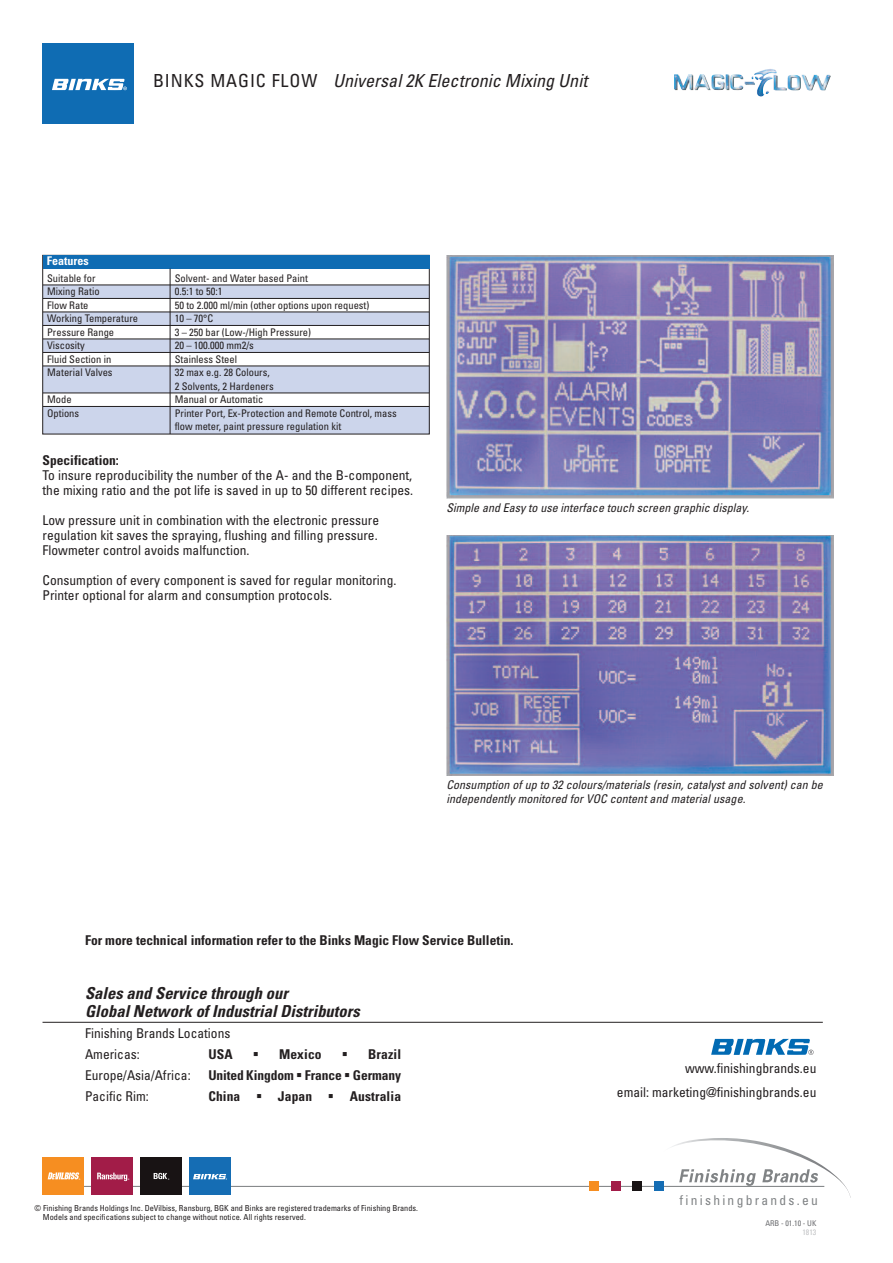
<style>
.page{position:relative;width:893px;height:1263px;background:#fff}
.page>*{position:absolute;margin:0;border:0;box-sizing:border-box;transform-origin:0 0}
.t1{font:italic condensed 18px "Univers";letter-spacing:.005em;color:#231f20}
.t2{font:italic 700 condensed 16.5px/18px "Univers";letter-spacing:.005em;color:#231f20}
.t3{font:condensed 13.5px/15px "Univers";color:#231f20}
.t4{font:700 condensed 13.5px/21px "Univers";color:#231f20;text-align:justify}
.t5{font:condensed 13.5px "Univers";letter-spacing:.17em;color:#808385}
.t6{font:italic condensed 12px/13.5px "Univers";letter-spacing:.005em;color:#231f20}
.t7{font:700 condensed 12px "Univers";color:#fff}
.t8{font:condensed 10.5px/13.5px "Univers";color:#231f20}
.t9{font:condensed 8.25px/9px "Univers";color:#231f20}
.t10{font:condensed 7.8px "Univers";color:#6c6d70}
.t11{font:condensed 7.8px "Univers";color:#c1c2c4}
.s1{font-style:normal}
</style>
<div class="page">
<div style="left:43px;top:285px;width:386px;height:13px;background:#ccd5eb"></div>
<div style="left:43px;top:312px;width:386px;height:13px;background:#ccd5eb"></div>
<div style="left:43px;top:339px;width:386px;height:13px;background:#ccd5eb"></div>
<div style="left:43px;top:366px;width:386px;height:27px;background:#ccd5eb"></div>
<div style="left:43px;top:406px;width:386px;height:28px;background:#ccd5eb"></div>
<hr style="left:43px;top:285px;width:386px;height:1px;background:#231f20">
<hr style="left:43px;top:298px;width:386px;height:1px;background:#231f20">
<hr style="left:43px;top:312px;width:386px;height:1px;background:#231f20">
<hr style="left:43px;top:325px;width:386px;height:1px;background:#231f20">
<hr style="left:43px;top:339px;width:386px;height:1px;background:#231f20">
<hr style="left:43px;top:352px;width:386px;height:1px;background:#231f20">
<hr style="left:43px;top:366px;width:386px;height:1px;background:#231f20">
<hr style="left:43px;top:393px;width:386px;height:1px;background:#231f20">
<hr style="left:43px;top:406px;width:386px;height:1px;background:#231f20">
<div style="left:43px;top:255px;width:386px;height:14px;background:#0f6cb3"></div>
<hr style="left:43px;top:1022px;width:780px;height:1px;background:#231f20">
<svg style="left:711px;top:1039px;width:103px;height:16px"></svg>
<hr style="left:63px;top:1186px;width:761px;height:1px;background:#808385">
<div style="left:589px;top:1182px;width:10px;height:9px;background:#f68e21"></div>
<div style="left:611px;top:1182px;width:9px;height:9px;background:#a21c48"></div>
<div style="left:633px;top:1182px;width:9px;height:9px;background:#181314"></div>
<div style="left:654px;top:1182px;width:9px;height:9px;background:#156db4"></div>
<img style="left:663px;top:1138px;width:187px;height:58px">
<svg style="left:679px;top:1169px;width:77px;height:17px"></svg>
<svg style="left:762px;top:1169px;width:56px;height:13px"></svg>
<div style="left:140px;top:1157px;width:41px;height:38px;background:#181314"></div>
<svg style="left:154px;top:1173px;width:15px;height:7px"></svg>
<div style="left:189px;top:1157px;width:41px;height:38px;background:#156db4"></div>
<svg style="left:193px;top:1174px;width:34px;height:6px"></svg>
<div style="left:91px;top:1157px;width:42px;height:38px;background:#a21c48"></div>
<svg style="left:97px;top:1172px;width:32px;height:9px"></svg>
<div style="left:43px;top:1157px;width:41px;height:38px;background:#f68e21"></div>
<svg style="left:48px;top:1172px;width:32px;height:8px"></svg>
<div style="left:43px;top:43px;width:91px;height:80px;background:#0f6cb3"></div>
<svg style="left:52px;top:79px;width:75px;height:11px"></svg>
<img style="left:446px;top:255px;width:387px;height:244px">
<img style="left:446px;top:536px;width:387px;height:240px">
<img style="left:674px;top:69px;width:157px;height:28px">
<hr style="left:170px;top:269px;width:1px;height:165px;background:#231f20">
<h1 class="t1" style="left:153px;top:74px;width:436px"><span class="s1">BINKS MAGIC FLOW</span> Universal 2K Electronic Mixing Unit</h1>
<p class="t7" style="left:47px;top:256px;width:43px">Features</p>
<p class="t8" style="left:47px;top:272px;width:50px">Suitable for</p>
<p class="t8" style="left:175px;top:272px;width:135px">Solvent- and Water based Paint</p>
<p class="t8" style="left:47px;top:285px;width:54px">Mixing Ratio</p>
<p class="t8" style="left:175px;top:285px;width:49px">0.5:1 to 50:1</p>
<p class="t8" style="left:47px;top:299px;width:43px">Flow Rate</p>
<p class="t8" style="left:175px;top:299px;width:196px">50 to 2.000 ml/min (other options upon request)</p>
<p class="t8" style="left:47px;top:312px;width:92px">Working Temperature</p>
<p class="t8" style="left:175px;top:312px;width:40px">10 – 70°C</p>
<p class="t8" style="left:47px;top:326px;width:69px">Pressure Range</p>
<p class="t8" style="left:175px;top:326px;width:138px">3 – 250 bar (Low-/High Pressure)</p>
<p class="t8" style="left:47px;top:339px;width:39px">Viscosity</p>
<p class="t8" style="left:175px;top:339px;width:81px">20 – 100.000 mm2/s</p>
<p class="t8" style="left:47px;top:353px;width:66px">Fluid Section in</p>
<p class="t8" style="left:175px;top:353px;width:64px">Stainless Steel</p>
<p class="t8" style="left:47px;top:366px;width:67px">Material Valves</p>
<p class="t8" style="left:175px;top:366px;width:101px">32 max e.g. 28 Colours,<br>2 Solvents, 2 Hardeners</p>
<p class="t8" style="left:47px;top:393px;width:26px">Mode</p>
<p class="t8" style="left:175px;top:393px;width:90px">Manual or Automatic</p>
<p class="t8" style="left:47px;top:407px;width:34px">Options</p>
<p class="t8" style="left:175px;top:407px;width:224px">Printer Port, Ex-Protection and Remote Control, mass flow meter, paint pressure regulation kit</p>
<p class="t4" style="left:43px;top:451px;width:78px">Specification:</p>
<p class="t3" style="left:43px;top:469px;width:372px">To insure reproducibility the number of the A- and the B-component, the mixing ratio and the pot life is saved in up to 50 different recipes.</p>
<p class="t3" style="left:43px;top:514px;width:338px;text-align:justify">Low pressure unit in combination with the electronic pressure regulation kit saves the spraying, flushing and filling pressure.<br>Flowmeter control avoids malfunction.</p>
<p class="t3" style="left:43px;top:574px;width:355px">Consumption of every component is saved for regular monitoring.<br>Printer optional for alarm and consumption protocols.</p>
<p class="t6" style="left:446px;top:502px;width:304px">Simple and Easy to use interface touch screen graphic display.</p>
<p class="t6" style="left:446px;top:779px;width:378px">Consumption of up to 32 colours/materials (resin, catalyst and solvent) can be independently monitored for VOC content and material usage.</p>
<p class="t4" style="left:85px;top:931px;width:430px">For more technical information refer to the Binks Magic Flow Service Bulletin.</p>
<p class="t2" style="left:85px;top:985px;width:276px">Sales and Service through our<br>Global Network of Industrial Distributors</p>
<p class="t3" style="left:85px;top:1023px;width:147px;line-height:21px">Finishing Brands Locations<br>Americas:<br>Europe/Asia/Africa:<br>Pacific Rim:</p>
<p class="t4" style="left:208px;top:1044px;width:26px">USA</p>
<p class="t4" style="left:253px;top:1044px;width:70px">▪ Mexico</p>
<p class="t4" style="left:208px;top:1044px;width:194px;text-indent:133px">▪ Brazil United Kingdom ▪ France ▪ Germany China ▪ Japan ▪ Australia</p>
<p class="t9" style="left:43px;top:1205px;width:377px;text-indent:-8px">© Finishing Brands Holdings Inc. DeVilbiss, Ransburg, BGK and Binks are registered trademarks of Finishing Brands.<br>Models and specifications subject to change without notice. All rights reserved.</p>
<p class="t3" style="left:617px;top:1057px;width:201px;line-height:24px;text-align:right">www.finishingbrands.eu<br>email: marketing@finishingbrands.eu</p>
<p class="t5" style="left:679px;top:1195px;width:140px">finishingbrands.eu</p>
<p class="t10" style="left:765px;top:1220px;width:53px">ARB - 01.10 - UK</p>
<p class="t11" style="left:802px;top:1229px;width:15px">1813</p>
</div>
